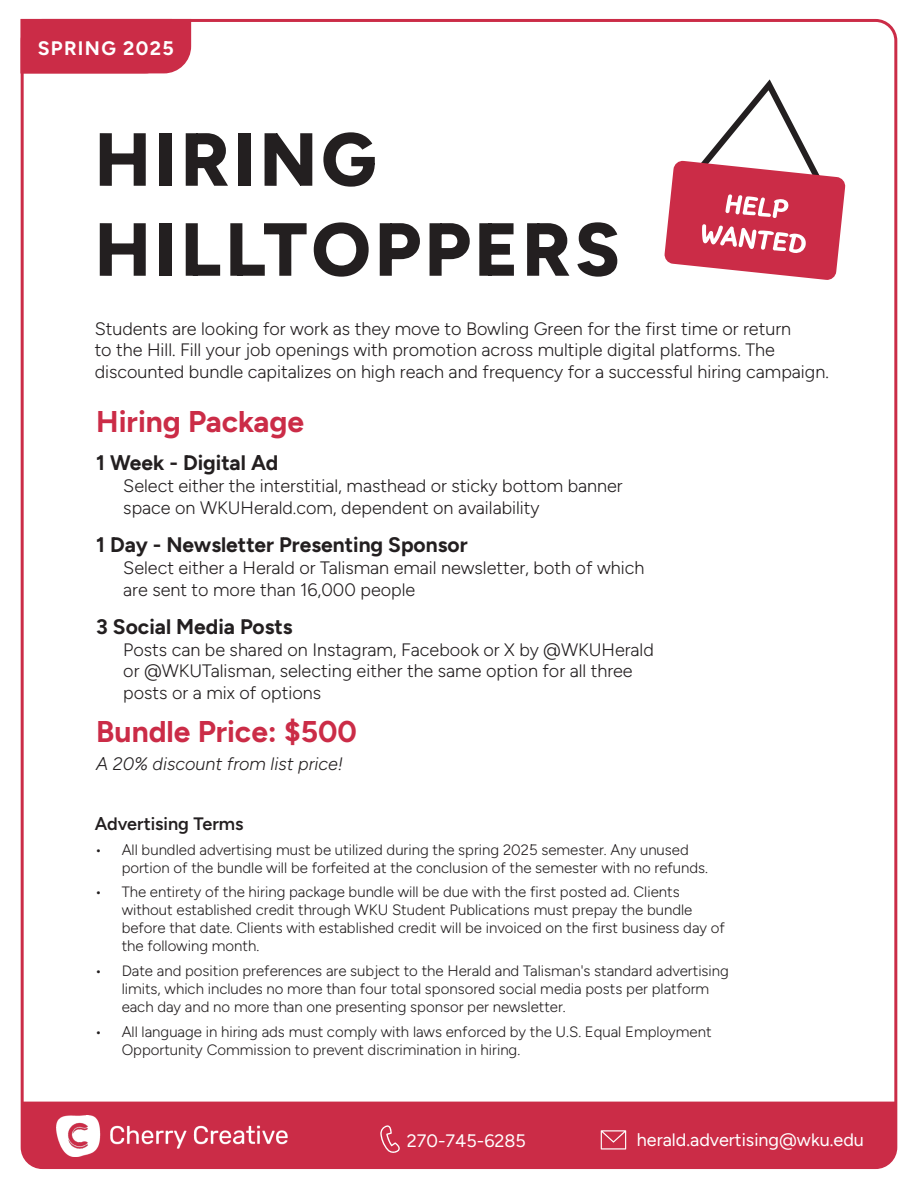
<style>
.page{position:relative;width:918px;height:1188px;background:#fff}
.page>*{position:absolute;margin:0;border:0;box-sizing:border-box;transform-origin:0 0}
.t1{font:800 75px/90px "Figtree";letter-spacing:.05em;color:#231f20}
.t2{font:700 30px "Figtree";color:#cb2c47}
.t3{font:700 21px "Figtree";color:#231f20}
.t4{font:700 19.5px "Figtree";letter-spacing:.07em;color:#fff}
.t5{font:300 18px/21.6px "Figtree";color:#231f20}
.t6{font:18px "Figtree";color:#fff}
.t7{font:italic 300 18px "Figtree";color:#231f20}
.t8{font:600 18px "Figtree";color:#231f20}
.t9{font:300 15px/18px "Figtree";color:#231f20}
</style>
<div class="page">
<div style="left:21px;top:19px;width:170px;height:54px;background:#cb2c47"></div>
<svg style="left:664px;top:79px;width:182px;height:201px"></svg>
<div style="left:22px;top:1102px;width:874px;height:66px;background:#cb2c47"></div>
<svg style="left:601px;top:1130px;width:25px;height:20px"></svg>
<svg style="left:380px;top:1125px;width:20px;height:29px"></svg>
<img style="left:56px;top:1115px;width:232px;height:41px">
<p class="t4" style="left:38px;top:37px;width:138px">SPRING 2025</p>
<p class="t1" style="left:95px;top:113px;width:527px">HIRING<br>HILLTOPPERS</p>
<p class="t5" style="left:95px;top:318px;width:736px">Students are looking for work as they move to Bowling Green for the first time or return<br>to the Hill. Fill your job openings with promotion across multiple digital platforms. The discounted bundle capitalizes on high reach and frequency for a successful hiring campaign.</p>
<p class="t2" style="left:96px;top:403px;width:209px">Hiring Package</p>
<p class="t3" style="left:96px;top:451px;width:183px">1 Week - Digital Ad</p>
<p class="t5" style="left:123px;top:475px;width:501px">Select either the interstitial, masthead or sticky bottom banner space on WKUHerald.com, dependent on availability</p>
<p class="t3" style="left:96px;top:532px;width:373px">1 Day - Newsletter Presenting Sponsor</p>
<p class="t5" style="left:123px;top:557px;width:523px">Select either a Herald or Talisman email newsletter, both of which are sent to more than 16,000 people</p>
<p class="t3" style="left:96px;top:614px;width:198px">3 Social Media Posts</p>
<p class="t5" style="left:123px;top:639px;width:532px">Posts can be shared on Instagram, Facebook or X by @WKUHerald or @WKUTalisman, selecting either the same option for all three posts or a mix of options</p>
<p class="t2" style="left:96px;top:713px;width:262px">Bundle Price: $500</p>
<p class="t7" style="left:96px;top:754px;width:248px">A 20% discount from list price!</p>
<p class="t8" style="left:95px;top:813px;width:150px">Advertising Terms</p>
<p class="t9" style="left:122px;top:840px;width:588px;text-indent:-27px">• All bundled advertising must be utilized during the spring 2025 semester. Any unused portion of the bundle will be forfeited at the conclusion of the semester with no refunds.</p>
<p class="t9" style="left:122px;top:883px;width:605px;text-indent:-27px">• The entirety of the hiring package bundle will be due with the first posted ad. Clients without established credit through WKU Student Publications must prepay the bundle before that date. Clients with established credit will be invoiced on the first business day of the following month.</p>
<p class="t9" style="left:122px;top:962px;width:609px;text-indent:-27px">• Date and position preferences are subject to the Herald and Talisman's standard advertising limits, which includes no more than four total sponsored social media posts per platform each day and no more than one presenting sponsor per newsletter.</p>
<p class="t9" style="left:122px;top:1023px;width:591px;text-indent:-27px">• All language in hiring ads must comply with laws enforced by the U.S. Equal Employment<br>Opportunity Commission to prevent discrimination in hiring.</p>
<p class="t6" style="left:407px;top:1130px;width:121px">270-745-6285</p>
<p class="t6" style="left:637px;top:1129px;width:229px">herald.advertising@wku.edu</p>
</div>
